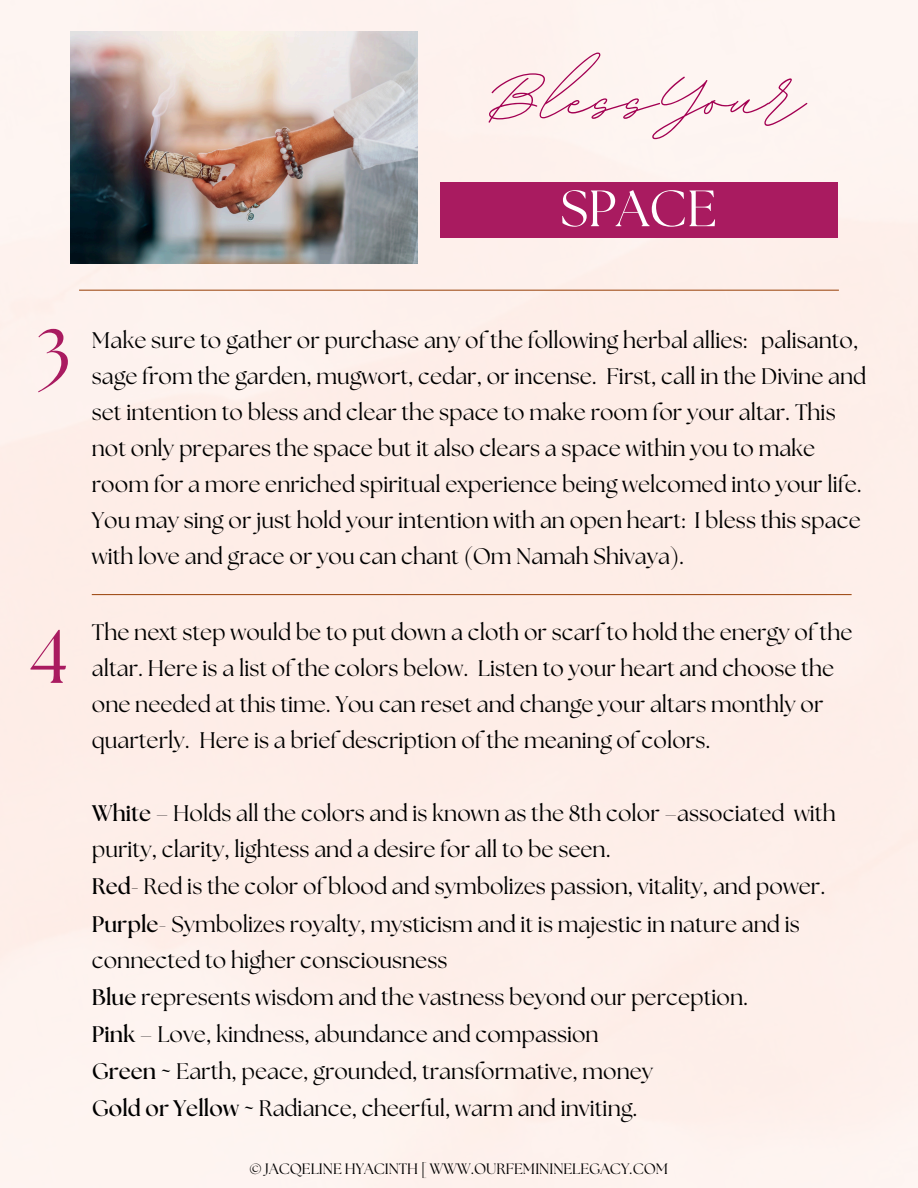
<style>
.page{position:relative;width:918px;height:1188px;background:#feeee9}
.page>*{position:absolute;margin:0;border:0;box-sizing:border-box;transform-origin:0 0}
.t1{font:118.2px "BD Script";letter-spacing:.005em;color:#a30052}
.t2{font:75px "The Seasons";color:#a91b60}
.t3{font:51px "The Seasons";color:#fff}
.t4{font:22.5px/36px "The Seasons";color:#000}
.t5{font:15px "The Seasons";color:#000}
.s1{font-weight:700}
</style>
<div class="page">
<hr style="left:79px;top:290px;width:760px;height:1px;background:#a2511d">
<div style="left:440px;top:182px;width:397px;height:56px;background:#a91b60"></div>
<hr style="left:92px;top:594px;width:760px;height:1px;background:#a2511d">
<img style="left:70px;top:31px;width:348px;height:232px">
<p class="t1" style="left:491px;top:20px;width:314px">BlessYour</p>
<p class="t3" style="left:560px;top:185px;width:158px">SPACE</p>
<p class="t2" style="left:36px;top:322px;width:37px">3</p>
<h3 class="t4" style="left:92px;top:323px;width:776px">Make sure to gather or purchase any of the following herbal allies: palisanto, sage from the garden, mugwort, cedar, or incense. First, call in the Divine and set intention to bless and clear the space to make room for your altar. This not only prepares the space but it also clears a space within you to make room for a more enriched spiritual experience being welcomed into your life.<br>You may sing or just hold your intention with an open heart: I bless this space with love and grace or you can chant (Om Namah Shivaya).</h3>
<p class="t2" style="left:30px;top:623px;width:40px">4</p>
<h3 class="t4" style="left:92px;top:616px;width:762px">The next step would be to put down a cloth or scarf to hold the energy of the altar. Here is a list of the colors below. Listen to your heart and choose the one needed at this time. You can reset and change your altars monthly or quarterly. Here is a brief description of the meaning of colors.</h3>
<h3 class="t4" style="left:92px;top:796px;width:745px;line-height:36.9px"><span class="s1">White</span> – Holds all the colors and is known as the 8th color –associated with purity, clarity, lightess and a desire for all to be seen.<br><span class="s1">Red-</span> Red is the color of blood and symbolizes passion, vitality, and power.<br><span class="s1">Purple</span>- Symbolizes royalty, mysticism and it is majestic in nature and is connected to higher consciousness<br><span class="s1">Blue</span> represents wisdom and the vastness beyond our perception.<br><span class="s1">Pink</span> – Love, kindness, abundance and compassion<br><span class="s1">Green</span> ~ Earth, peace, grounded, transformative, money<br><span class="s1">Gold or Yellow</span> ~ Radiance, cheerful, warm and inviting.</h3>
<p class="t5" style="left:250px;top:1162px;width:420px">© JACQELINE HYACINTH [ WWW.OURFEMININELEGACY.COM</p>
</div>
